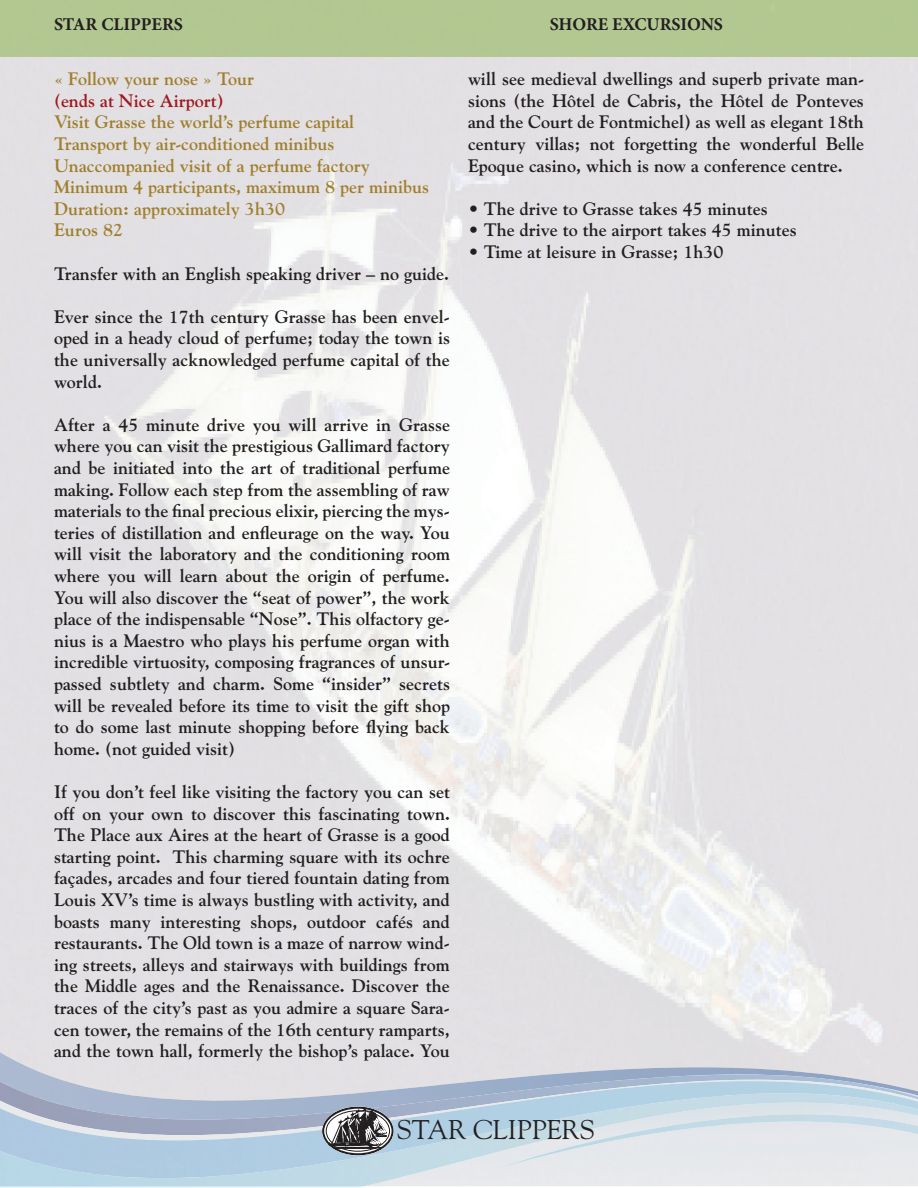
<style>
.page{position:relative;width:918px;height:1188px;background:#fff}
.page>*{position:absolute;margin:0;border:0;box-sizing:border-box;transform-origin:0 0}
.t1{font:27px "Goudy";color:#231f20}
.t2{font:700 18px/21.6px "Goudy";color:#231f20;text-align:justify}
.t3{font:700 18px/21.6px "Goudy";color:#a07f2d}
.t4{font:700 18px "Minion Pro";color:#231f20}
.t5{font:700 18px "Goudy";color:#9e191d}
</style>
<div class="page">
<img style="left:0;top:1075px;width:918px;height:5px">
<svg style="left:0;top:1186px;width:365px;height:1px"></svg>
<img style="left:0;top:1081px;width:918px;height:97px">
<img style="left:496px;top:1114px;width:422px;height:55px">
<svg style="left:322px;top:1107px;width:72px;height:48px"></svg>
<p class="t4" style="left:54px;top:11px;width:131px">STAR CLIPPERS</p>
<p class="t4" style="left:550px;top:11px;width:175px">SHORE EXCURSIONS</p>
<p class="t3" style="left:54px;top:68px;width:202px">« Follow your nose » Tour</p>
<p class="t5" style="left:54px;top:90px;width:171px">(ends at Nice Airport)</p>
<p class="t3" style="left:54px;top:111px;width:377px">Visit Grasse the world’s perfume capital Transport by air-conditioned minibus Unaccompanied visit of a perfume factory Minimum 4 participants, maximum 8 per minibus Duration: approximately 3h30<br>Euros 82</p>
<p class="t2" style="left:54px;top:262px;width:397px">Transfer with an English speaking driver – no guide.</p>
<p class="t2" style="left:54px;top:306px;width:398px">Ever since the 17th century Grasse has been envel&shy;oped in a heady cloud of perfume; today the town is the universally acknowledged perfume capital of the world.</p>
<p class="t2" style="left:54px;top:414px;width:398px">After a 45 minute drive you will arrive in Grasse where you can visit the prestigious Gallimard factory and be initiated into the art of traditional perfume making. Follow each step from the assembling of raw materials to the final precious elixir, piercing the mys&shy;teries of distillation and enfleurage on the way. You will visit the laboratory and the conditioning room where you will learn about the origin of perfume.<br>You will also discover the “seat of power”, the work place of the indispensable “Nose”. This olfactory ge&shy;nius is a Maestro who plays his perfume organ with incredible virtuosity, composing fragrances of unsur&shy;passed subtlety and charm. Some “insider” secrets will be revealed before its time to visit the gift shop to do some last minute shopping before flying back home. (not guided visit)</p>
<p class="t2" style="left:54px;top:781px;width:398px">If you don’t feel like visiting the factory you can set off on your own to discover this fascinating town.<br>The Place aux Aires at the heart of Grasse is a good starting point. This charming square with its ochre façades, arcades and four tiered fountain dating from Louis XV’s time is always bustling with activity, and boasts many interesting shops, outdoor cafés and restaurants. The Old town is a maze of narrow wind&shy;ing streets, alleys and stairways with buildings from the Middle ages and the Renaissance. Discover the traces of the city’s past as you admire a square Sara&shy;cen tower, the remains of the 16th century ramparts, and the town hall, formerly the bishop’s palace. You</p>
<p class="t2" style="left:468px;top:68px;width:398px">will see medieval dwellings and superb private man&shy;sions (the Hôtel de Cabris, the Hôtel de Ponteves and the Court de Fontmichel) as well as elegant 18th century villas; not forgetting the wonderful Belle Epoque casino, which is now a conference centre.</p>
<p class="t2" style="left:468px;top:198px;width:301px">• The drive to Grasse takes 45 minutes</p>
<p class="t2" style="left:468px;top:219px;width:330px">• The drive to the airport takes 45 minutes</p>
<p class="t2" style="left:468px;top:241px;width:257px">• Time at leisure in Grasse; 1h30</p>
<h1 class="t1" style="left:397px;top:1113px;width:199px">STAR CLIPPERS</h1>
</div>
